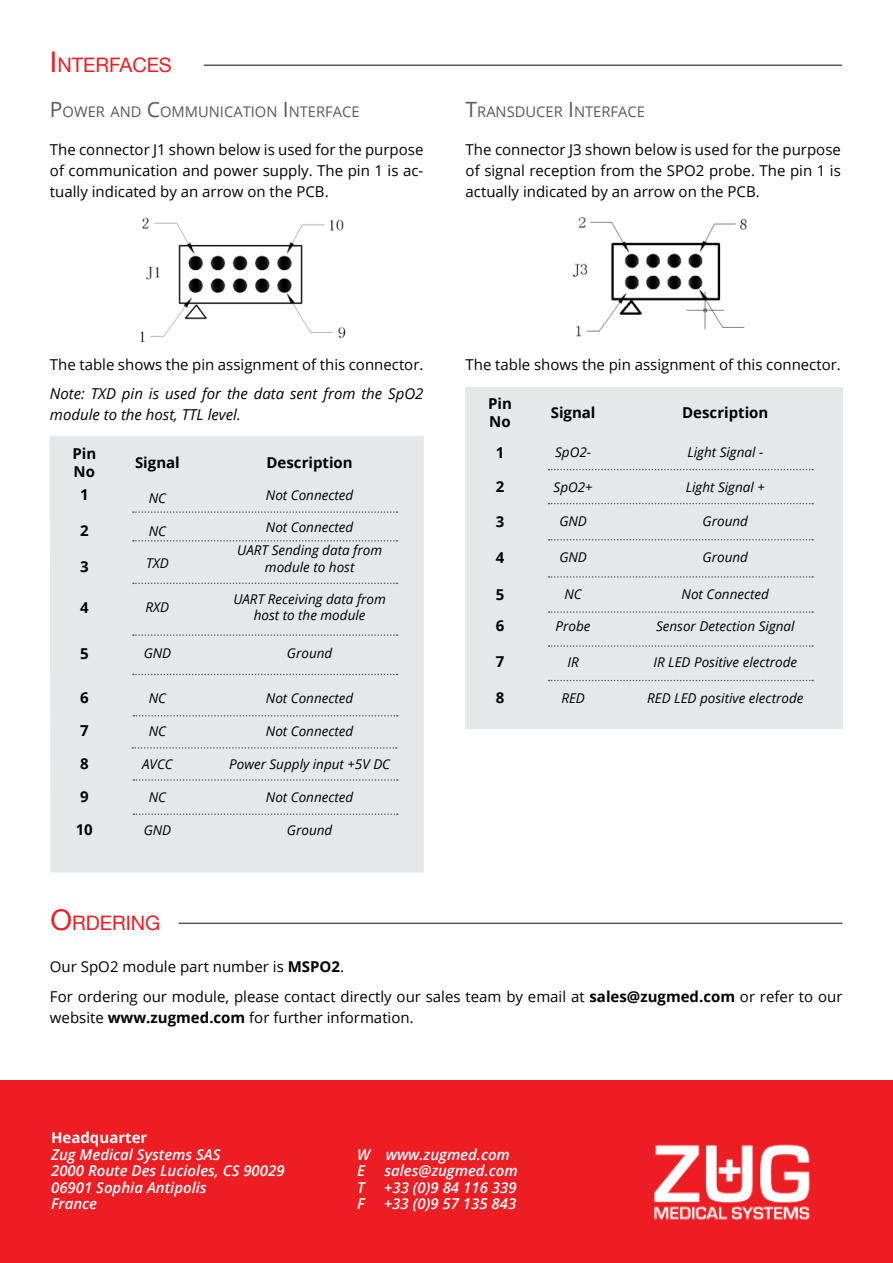
<style>
.page{position:relative;width:893px;height:1263px;background:#fff}
.page>*{position:absolute;margin:0;border:0;box-sizing:border-box;transform-origin:0 0}
.t1{font:19.95px "Helvetica Neue";color:#ed1d24}
.t2{font:15px/21px "Open Sans";color:#000;text-align:justify}
.t3{font:italic 600 15px/16.5px "Open Sans";color:#fff}
.t4{font:italic 15px/21px "Open Sans";color:#000}
.t5{font:700 15px/18px "Open Sans";color:#000}
.t6{font:700 15px "Open Sans";color:#fff}
.t7{font:14.7px "Open Sans";color:#58595b}
.t8{font:italic 13.5px/23.4px "Open Sans";color:#000;text-align:center}
.s1{font-size:28.5px}
.s2{font-size:21px}
.s3{font-weight:700}
</style>
<div class="page">
<div style="left:50px;top:436px;width:374px;height:436px;background:#e6e7e8"></div>
<div style="left:465px;top:388px;width:377px;height:341px;background:#e6e7e8"></div>
<div style="left:0;top:1080px;width:893px;height:183px;background:#ed1d24"></div>
<hr style="left:204px;top:64px;width:638px;height:2px;background:#58595b">
<svg style="left:133px;top:511px;width:264px;height:2px"></svg>
<svg style="left:549px;top:469px;width:264px;height:1px"></svg>
<svg style="left:549px;top:503px;width:264px;height:1px"></svg>
<svg style="left:133px;top:540px;width:264px;height:2px"></svg>
<svg style="left:549px;top:576px;width:264px;height:2px"></svg>
<svg style="left:549px;top:539px;width:264px;height:1px"></svg>
<svg style="left:133px;top:583px;width:264px;height:1px"></svg>
<svg style="left:549px;top:611px;width:264px;height:2px"></svg>
<hr style="left:179px;top:922px;width:663px;height:2px;background:#58595b">
<img style="left:654px;top:1144px;width:156px;height:76px">
<img style="left:140px;top:217px;width:206px;height:126px">
<svg style="left:133px;top:634px;width:264px;height:2px"></svg>
<svg style="left:133px;top:674px;width:264px;height:1px"></svg>
<svg style="left:133px;top:715px;width:265px;height:1px"></svg>
<svg style="left:132px;top:747px;width:265px;height:2px"></svg>
<svg style="left:133px;top:779px;width:265px;height:2px"></svg>
<svg style="left:133px;top:813px;width:265px;height:2px"></svg>
<img style="left:573px;top:217px;width:176px;height:120px">
<svg style="left:549px;top:645px;width:264px;height:2px"></svg>
<svg style="left:549px;top:680px;width:264px;height:1px"></svg>
<h1 class="t1" style="left:50px;top:50px;width:123px"><span class="s1">I</span> NTERFACES</h1>
<p class="t7" style="left:50px;top:102px;width:311px"><span class="s2">P</span>OWER AND <span class="s2">C</span>OMMUNICATIO N <span class="s2">I</span>NTERFACE</p>
<p class="t2" style="left:50px;top:139px;width:375px">The connector J1 shown below is used for the purpose of communication and power supply. The pin 1 is ac&shy;tually indicated by an arrow on the PCB.</p>
<p class="t7" style="left:466px;top:102px;width:181px"><span class="s2">T</span>RANSDUCER <span class="s2">I</span>NTERFACE</p>
<p class="t2" style="left:466px;top:139px;width:377px">The connector J3 shown below is used for the purpose of signal reception from the SPO2 probe. The pin 1 is actually indicated by an arrow on the PCB.</p>
<p class="t2" style="left:50px;top:353px;width:375px">The table shows the pin assignment of this connector.</p>
<p class="t4" style="left:50px;top:383px;width:375px">Note: TXD pin is used for the data sent from the SpO2 module to the host, TTL level.</p>
<p class="t5" style="left:72px;top:444px;width:25px">Pin<br>No</p>
<p class="t5" style="left:135px;top:453px;width:46px">Signal</p>
<p class="t5" style="left:267px;top:453px;width:88px">Description</p>
<p class="t5" style="left:80px;top:485px;width:10px">1</p>
<p class="t5" style="left:80px;top:521px;width:10px">2</p>
<p class="t5" style="left:80px;top:557px;width:10px">3</p>
<p class="t8" style="left:266px;top:483px;width:89px">Not Connected</p>
<p class="t8" style="left:237px;top:515px;width:146px">Not Connected<br>UART Sending data from</p>
<p class="t8" style="left:265px;top:555px;width:91px">module to host</p>
<p class="t8" style="left:149px;top:486px;width:19px">NC</p>
<p class="t8" style="left:149px;top:519px;width:19px">NC</p>
<p class="t8" style="left:146px;top:551px;width:24px">TXD</p>
<p class="t5" style="left:80px;top:598px;width:10px">4</p>
<p class="t8" style="left:146px;top:595px;width:25px">RXD</p>
<p class="t8" style="left:233px;top:591px;width:154px;line-height:16.2px">UART Receiving data from host to the module</p>
<p class="t5" style="left:80px;top:644px;width:10px">5</p>
<p class="t8" style="left:144px;top:641px;width:29px">GND</p>
<p class="t8" style="left:287px;top:641px;width:47px">Ground</p>
<p class="t5" style="left:80px;top:688px;width:10px">6</p>
<p class="t5" style="left:80px;top:721px;width:10px">7</p>
<p class="t5" style="left:80px;top:754px;width:10px">8</p>
<p class="t5" style="left:80px;top:787px;width:10px">9</p>
<p class="t5" style="left:76px;top:820px;width:19px">10</p>
<p class="t8" style="left:266px;top:686px;width:89px">Not Connected</p>
<p class="t8" style="left:266px;top:718px;width:89px">Not Connected</p>
<p class="t8" style="left:229px;top:751px;width:163px">Power Supply input +5V DC</p>
<p class="t8" style="left:266px;top:784px;width:89px">Not Connected</p>
<p class="t8" style="left:287px;top:817px;width:47px">Ground</p>
<p class="t8" style="left:149px;top:686px;width:19px">NC</p>
<p class="t8" style="left:149px;top:719px;width:19px">NC</p>
<p class="t8" style="left:142px;top:752px;width:32px">AVCC</p>
<p class="t8" style="left:149px;top:785px;width:19px">NC</p>
<p class="t8" style="left:144px;top:818px;width:29px">GND</p>
<h1 class="t1" style="left:50px;top:908px;width:111px"><span class="s1">O</span>RDERING</h1>
<p class="t2" style="left:466px;top:353px;width:377px">The table shows the pin assignment of this connector.</p>
<p class="t5" style="left:488px;top:394px;width:25px">Pin<br>No</p>
<p class="t5" style="left:551px;top:403px;width:46px">Signal</p>
<p class="t5" style="left:682px;top:403px;width:88px">Description</p>
<p class="t5" style="left:496px;top:443px;width:10px">1</p>
<p class="t8" style="left:555px;top:440px;width:37px">SpO2-</p>
<p class="t8" style="left:687px;top:440px;width:77px">Light Signal -</p>
<p class="t5" style="left:496px;top:477px;width:10px">2</p>
<p class="t8" style="left:554px;top:475px;width:41px">SpO2+</p>
<p class="t8" style="left:686px;top:475px;width:81px">Light Signal +</p>
<p class="t5" style="left:496px;top:512px;width:10px">3</p>
<p class="t8" style="left:559px;top:509px;width:29px">GND</p>
<p class="t8" style="left:703px;top:509px;width:47px">Ground</p>
<p class="t5" style="left:496px;top:548px;width:10px">4</p>
<p class="t8" style="left:559px;top:545px;width:29px">GND</p>
<p class="t8" style="left:703px;top:545px;width:47px">Ground</p>
<p class="t5" style="left:496px;top:585px;width:10px">5</p>
<p class="t8" style="left:564px;top:582px;width:19px">NC</p>
<p class="t8" style="left:681px;top:582px;width:89px">Not Connected</p>
<p class="t5" style="left:496px;top:616px;width:10px">6</p>
<p class="t5" style="left:496px;top:652px;width:10px">7</p>
<p class="t5" style="left:496px;top:688px;width:10px">8</p>
<p class="t8" style="left:556px;top:614px;width:37px">Probe</p>
<p class="t8" style="left:567px;top:650px;width:13px">IR</p>
<p class="t8" style="left:561px;top:686px;width:25px">RED</p>
<p class="t8" style="left:656px;top:614px;width:140px">Sensor Detection Signal</p>
<p class="t8" style="left:653px;top:650px;width:145px">IR LED Positive electrode</p>
<p class="t8" style="left:647px;top:686px;width:158px">RED LED positive electrode</p>
<p class="t2" style="left:50px;top:951px;width:794px;line-height:29.5px">Our SpO2 module part number is <span class="s3">MSPO2</span>.<br>For ordering our module, please contact directly our sales team by email at <span class="s3">sales@zugmed.com</span> or refer to our</p>
<p class="t2" style="left:50px;top:1006px;width:365px">website <span class="s3">www.zugmed.com</span> for further information.</p>
<p class="t6" style="left:51px;top:1127px;width:98px">Headquarter</p>
<p class="t3" style="left:51px;top:1146px;width:235px">Zug Medical Systems SAS<br>2000 Route Des Lucioles, CS 90029<br>06901 Sophia Antipolis<br>France</p>
<p class="t3" style="left:357px;top:1146px;width:154px">W www.zugmed.com<br>E</p>
<p class="t3" style="left:384px;top:1162px;width:135px">sales@zugmed.com</p>
<p class="t3" style="left:357px;top:1179px;width:9px">T</p>
<p class="t3" style="left:384px;top:1179px;width:134px">+33 (0)9 84 116 339</p>
<p class="t3" style="left:357px;top:1195px;width:9px">F</p>
<p class="t3" style="left:384px;top:1195px;width:134px">+33 (0)9 57 135 843</p>
</div>
